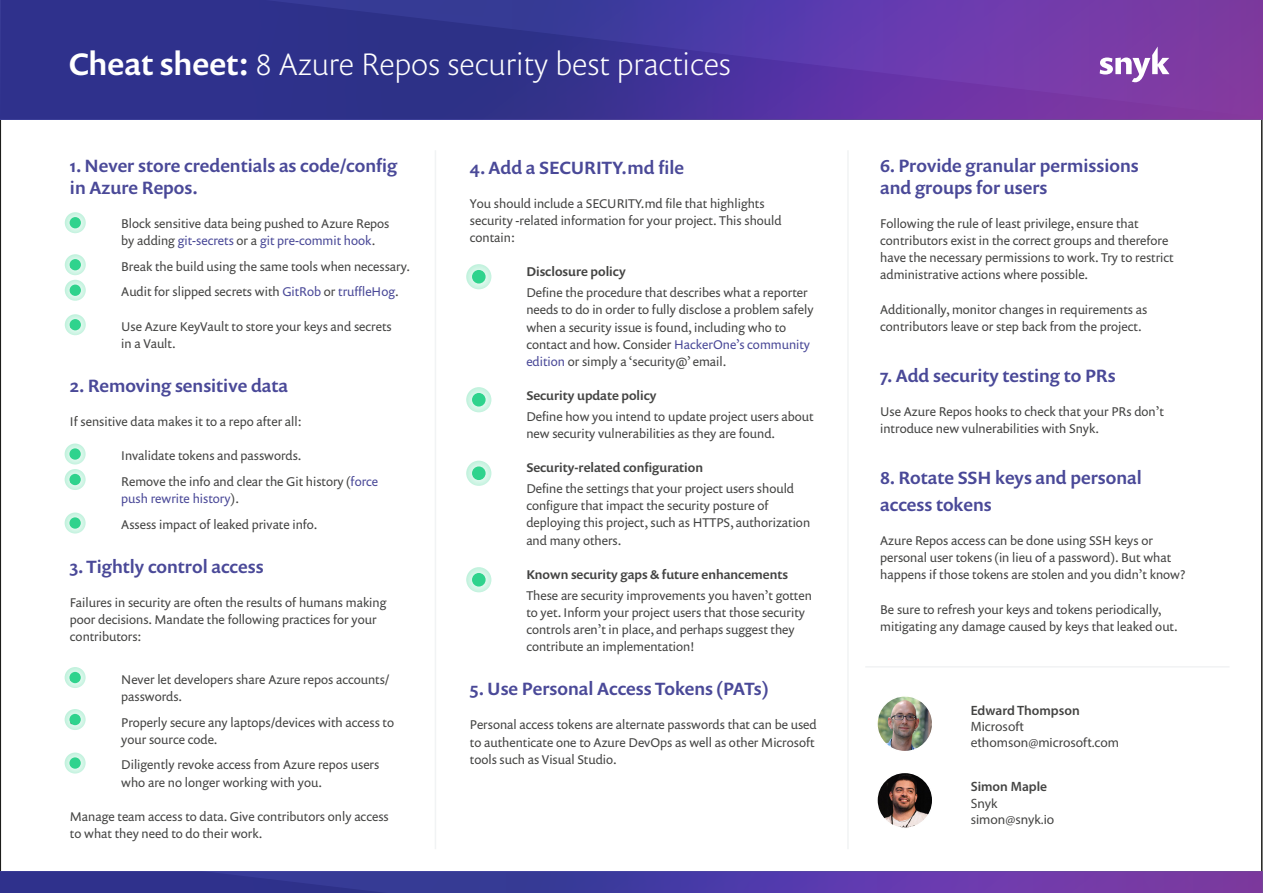
<style>
.page{position:relative;width:1263px;height:893px;background:#fff}
.page>*{position:absolute;margin:0;border:0;box-sizing:border-box;transform-origin:0 0}
.t1{font:300 31.5px "Prenton RP Pro";color:#fff}
.t2{font:500 18px/21.6px "Prenton RP Pro";color:#4a4998}
.t3{font:13.5px/16.2px "Myriad Pro";color:#444443}
.t4{font:600 13.5px "Myriad Pro";color:#444443}
.t5{font:12.9px/17.1px "Prenton RP Pro";color:#444443}
.t6{font:500 12.9px "Prenton RP Pro";color:#444443}
.s1{font-weight:500}
.s2{color:#4a4998}
</style>
<div class="page">
<div style="left:0;top:0;width:199px;height:119px;background:#2f318c"></div>
<svg style="left:199px;top:0;width:1064px;height:119px;background:#50369b"></svg>
<hr style="left:435px;top:150px;width:1px;height:699px;background:#f1f3f4">
<hr style="left:847px;top:150px;width:2px;height:699px;background:#f1f3f4">
<svg style="left:1100px;top:46px;width:69px;height:36px"></svg>
<svg style="left:65px;top:212px;width:21px;height:21px"></svg>
<div style="left:70px;top:217px;width:11px;height:11px;background:#2fd38d;border-radius:50%"></div>
<svg style="left:466px;top:264px;width:25px;height:25px"></svg>
<div style="left:472px;top:270px;width:14px;height:14px;background:#2fd38d;border-radius:50%"></div>
<svg style="left:466px;top:387px;width:25px;height:25px"></svg>
<div style="left:472px;top:393px;width:14px;height:14px;background:#2fd38d;border-radius:50%"></div>
<svg style="left:466px;top:461px;width:25px;height:25px"></svg>
<div style="left:472px;top:466px;width:14px;height:14px;background:#2fd38d;border-radius:50%"></div>
<svg style="left:466px;top:567px;width:25px;height:25px"></svg>
<div style="left:472px;top:573px;width:14px;height:14px;background:#2fd38d;border-radius:50%"></div>
<svg style="left:65px;top:254px;width:21px;height:21px"></svg>
<div style="left:70px;top:259px;width:11px;height:11px;background:#2fd38d;border-radius:50%"></div>
<svg style="left:65px;top:280px;width:21px;height:21px"></svg>
<div style="left:70px;top:285px;width:11px;height:11px;background:#2fd38d;border-radius:50%"></div>
<svg style="left:65px;top:314px;width:21px;height:21px"></svg>
<div style="left:70px;top:319px;width:11px;height:11px;background:#2fd38d;border-radius:50%"></div>
<svg style="left:65px;top:443px;width:21px;height:21px"></svg>
<div style="left:69px;top:448px;width:12px;height:12px;background:#2fd38d;border-radius:50%"></div>
<svg style="left:65px;top:469px;width:21px;height:21px"></svg>
<div style="left:69px;top:474px;width:12px;height:11px;background:#2fd38d;border-radius:50%"></div>
<svg style="left:65px;top:512px;width:21px;height:21px"></svg>
<div style="left:69px;top:517px;width:12px;height:12px;background:#2fd38d;border-radius:50%"></div>
<svg style="left:65px;top:667px;width:21px;height:21px"></svg>
<div style="left:69px;top:672px;width:12px;height:11px;background:#2fd38d;border-radius:50%"></div>
<svg style="left:65px;top:709px;width:21px;height:21px"></svg>
<div style="left:69px;top:714px;width:12px;height:11px;background:#2fd38d;border-radius:50%"></div>
<svg style="left:65px;top:752px;width:21px;height:21px"></svg>
<div style="left:69px;top:757px;width:12px;height:12px;background:#2fd38d;border-radius:50%"></div>
<img style="left:877px;top:696px;width:56px;height:56px;border-radius:27px">
<div style="left:876px;top:695px;width:57px;height:57px;border:2px solid #fff;border-radius:50%"></div>
<img style="left:877px;top:772px;width:56px;height:56px;border-radius:28px">
<div style="left:876px;top:772px;width:57px;height:57px;border:2px solid #fff;border-radius:50%"></div>
<hr style="left:865px;top:666px;width:364px;height:2px;background:#f1f3f4">
<svg style="left:0;top:870px;width:1263px;height:23px;background:#5341a1"></svg>
<h1 class="t1" style="left:69px;top:42px;width:664px"><span class="s1">Cheat sheet:</span> 8 Azure Repos security best practices</h1>
<h2 class="t2" style="left:70px;top:155px;width:329px">1. Never store credentials as code/config in Azure Repos.</h2>
<p class="t5" style="left:121px;top:215px;width:270px">Block sensitive data being pushed to Azure Repos by adding <span class="s2">git-secrets</span> or a <span class="s2">git pre-commit hook</span>.</p>
<p class="t5" style="left:70px;top:258px;width:6px">•</p>
<p class="t5" style="left:121px;top:253px;width:290px;line-height:25.7px">Break the build using the same tools when necessary.<br>Audit for slipped secrets with <span class="s2">GitRob</span> or <span class="s2">truffleHog</span>.</p>
<p class="t5" style="left:70px;top:317px;width:6px">•</p>
<p class="t5" style="left:121px;top:317px;width:272px">Use Azure KeyVault to store your keys and secrets in a Vault.</p>
<h2 class="t2" style="left:70px;top:374px;width:220px">2. Removing sensitive data</h2>
<p class="t5" style="left:70px;top:413px;width:233px">If sensitive data makes it to a repo after all:</p>
<p class="t5" style="left:121px;top:443px;width:258px;line-height:25.7px">Invalidate tokens and passwords.<br>Remove the info and clear the Git history (<span class="s2">force</span></p>
<p class="t5" style="left:121px;top:486px;width:198px;line-height:25.7px"><span class="s2">push rewrite history</span>).<br>Assess impact of leaked private info.</p>
<h2 class="t2" style="left:70px;top:555px;width:195px">3. Tightly control access</h2>
<p class="t5" style="left:70px;top:594px;width:318px">Failures in security are often the results of humans making poor decisions. Mandate the following practices for your contributors:</p>
<p class="t5" style="left:121px;top:671px;width:270px">Never let developers share Azure repos accounts/ passwords.</p>
<p class="t5" style="left:70px;top:713px;width:6px">•</p>
<p class="t5" style="left:121px;top:713px;width:274px">Properly secure any laptops/devices with access to your source code.</p>
<p class="t5" style="left:121px;top:756px;width:260px">Diligently revoke access from Azure repos users who are no longer working with you.</p>
<p class="t5" style="left:70px;top:808px;width:320px">Manage team access to data. Give contributors only access to what they need to do their work.</p>
<h2 class="t2" style="left:470px;top:156px;width:216px">4. Add a SECURITY.md file</h2>
<p class="t5" style="left:470px;top:195px;width:313px">You should include a SECURITY.md file that highlights security -related information for your project. This should contain:</p>
<p class="t6" style="left:526px;top:263px;width:101px">Disclosure policy</p>
<p class="t5" style="left:526px;top:284px;width:289px">Define the procedure that describes what a reporter needs to do in order to fully disclose a problem safely when a security issue is found, including who to contact and how. Consider <span class="s2">HackerOne’s community edition</span> or simply a ‘security@’ email.</p>
<p class="t6" style="left:526px;top:387px;width:132px">Security update policy</p>
<p class="t5" style="left:526px;top:408px;width:289px">Define how you intend to update project users about new security vulnerabilities as they are found.</p>
<p class="t6" style="left:526px;top:459px;width:178px">Security-related configuration</p>
<p class="t5" style="left:526px;top:480px;width:285px">Define the settings that your project users should configure that impact the security posture of deploying this project, such as HTTPS, authorization and many others.</p>
<p class="t6" style="left:526px;top:565px;width:263px">Known security gaps &amp; future enhancements</p>
<p class="t5" style="left:526px;top:587px;width:287px">These are security improvements you haven’t gotten to yet. Inform your project users that those security controls aren’t in place, and perhaps suggest they contribute an implementation!</p>
<h2 class="t2" style="left:470px;top:678px;width:301px">5. Use Personal Access Tokens (PATs)</h2>
<p class="t5" style="left:470px;top:716px;width:348px">Personal access tokens are alternate passwords that can be used to authenticate one to Azure DevOps as well as other Microsoft tools such as Visual Studio.</p>
<h2 class="t2" style="left:880px;top:155px;width:260px">6. Provide granular permissions and groups for users</h2>
<p class="t5" style="left:880px;top:215px;width:295px">Following the rule of least privilege, ensure that contributors exist in the correct groups and therefore have the necessary permissions to work. Try to restrict administrative actions where possible.</p>
<p class="t5" style="left:880px;top:300px;width:269px">Additionally, monitor changes in requirements as contributors leave or step back from the project.</p>
<h2 class="t2" style="left:880px;top:364px;width:237px">7. Add security testing to PRs</h2>
<p class="t5" style="left:880px;top:403px;width:285px">Use Azure Repos hooks to check that your PRs don’t introduce new vulnerabilities with Snyk.</p>
<h2 class="t2" style="left:880px;top:464px;width:263px;line-height:27px">8. Rotate SSH keys and personal access tokens</h2>
<p class="t5" style="left:880px;top:532px;width:307px">Azure Repos access can be done using SSH keys or personal user tokens (in lieu of a password). But what happens if those tokens are stolen and you didn’t know?</p>
<p class="t5" style="left:880px;top:600px;width:299px">Be sure to refresh your keys and tokens periodically, mitigating any damage caused by keys that leaked out.</p>
<p class="t4" style="left:971px;top:702px;width:111px">Edward Thompson</p>
<p class="t3" style="left:971px;top:718px;width:150px">Microsoft ethomson@microsoft.com</p>
<p class="t4" style="left:971px;top:778px;width:78px">Simon Maple</p>
<p class="t3" style="left:971px;top:795px;width:85px">Snyk simon@snyk.io</p>
</div>
